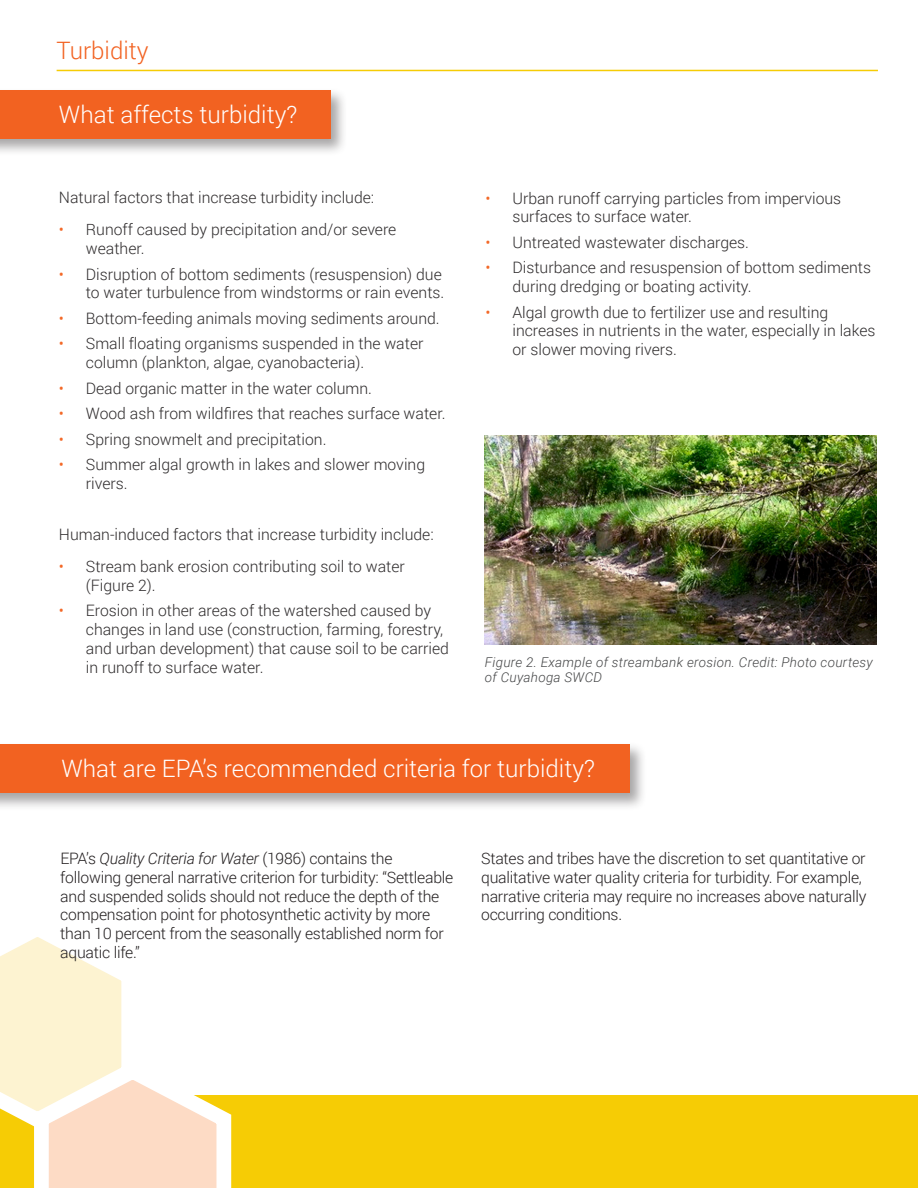
<style>
.page{position:relative;width:918px;height:1188px;background:#fff}
.page>*{position:absolute;margin:0;border:0;box-sizing:border-box;transform-origin:0 0}
.t1{font:300 24px "Roboto";color:#fff}
.t2{font:300 24px "Roboto";color:#f26221}
.t3{font:300 15.75px/18.8px "Roboto";color:#2e2b2c}
.t4{font:300 15.75px/18.8px "Roboto";letter-spacing:-.015em;color:#231f20}
.t5{font:italic 300 13.5px/15px "Roboto";letter-spacing:.02em;color:#454647}
.s1{color:#f36827}
.s2{font-style:italic}
</style>
<div class="page">
<hr style="left:57px;top:70px;width:821px;height:1px;background:#f6cc05">
<div style="left:0;top:87px;width:348px;height:69px;background:#231f20;opacity:.4"></div>
<div style="left:0;top:90px;width:330px;height:49px;background:#f26221"></div>
<img style="left:485px;top:435px;width:392px;height:209px">
<div style="left:0;top:742px;width:647px;height:69px;background:#231f20;opacity:.4"></div>
<div style="left:0;top:745px;width:629px;height:48px;background:#f26221"></div>
<div style="left:61px;top:759px;width:569px;height:24px;background:#f26221"></div>
<div style="left:0;top:1096px;width:918px;height:92px;background:#f6cc05"></div>
<svg style="left:0;top:937px;width:239px;height:251px"></svg>
<p class="t2" style="left:57px;top:33px;width:93px">Turbidity</p>
<p class="t1" style="left:59px;top:98px;width:240px">What affects turbidity?</p>
<p class="t3" style="left:59px;top:188px;width:317px">Natural factors that increase turbidity include:</p>
<p class="t3" style="left:86px;top:220px;width:312px;text-indent:-27px"><span class="s1">•</span> Runoff caused by precipitation and/or severe weather.</p>
<p class="t3" style="left:59px;top:264px;width:387px;text-align:right"><span class="s1">•</span> Disruption of bottom sediments (resuspension) due to water turbulence from windstorms or rain events.</p>
<p class="t3" style="left:59px;top:308px;width:382px"><span class="s1">•</span> Bottom-feeding animals moving sediments around.</p>
<p class="t3" style="left:86px;top:334px;width:339px;text-indent:-27px"><span class="s1">•</span> Small floating organisms suspended in the water column (plankton, algae, cyanobacteria).</p>
<p class="t3" style="left:59px;top:378px;width:315px"><span class="s1">•</span> Dead organic matter in the water column.</p>
<p class="t3" style="left:59px;top:404px;width:388px"><span class="s1">•</span> Wood ash from wildfires that reaches surface water.</p>
<p class="t3" style="left:59px;top:429px;width:269px"><span class="s1">•</span> Spring snowmelt and precipitation.</p>
<p class="t3" style="left:86px;top:455px;width:341px;text-indent:-27px"><span class="s1">•</span> Summer algal growth in lakes and slower moving rivers.</p>
<p class="t3" style="left:59px;top:524px;width:376px">Human-induced factors that increase turbidity include:</p>
<p class="t3" style="left:86px;top:557px;width:321px;text-indent:-27px"><span class="s1">•</span> Stream bank erosion contributing soil to water (Figure 2).</p>
<p class="t3" style="left:86px;top:601px;width:365px;text-indent:-27px"><span class="s1">•</span> Erosion in other areas of the watershed caused by changes in land use (construction, farming, forestry, and urban development) that cause soil to be carried in runoff to surface water.</p>
<p class="t3" style="left:512px;top:188px;width:330px;text-indent:-27px"><span class="s1">•</span> Urban runoff carrying particles from impervious surfaces to surface water.</p>
<p class="t3" style="left:485px;top:232px;width:265px"><span class="s1">•</span> Untreated wastewater discharges.</p>
<p class="t3" style="left:512px;top:258px;width:360px;text-indent:-27px"><span class="s1">•</span> Disturbance and resuspension of bottom sediments during dredging or boating activity.</p>
<p class="t3" style="left:512px;top:302px;width:365px;text-indent:-27px"><span class="s1">•</span> Algal growth due to fertilizer use and resulting increases in nutrients in the water, especially in lakes or slower moving rivers.</p>
<p class="t5" style="left:485px;top:654px;width:390px">Figure 2. Example of streambank erosion. Credit: Photo courtesy of Cuyahoga SWCD</p>
<p class="t1" style="left:61px;top:751px;width:535px">What are EPA’s recommended criteria for turbidity?</p>
<p class="t4" style="left:60px;top:849px;width:395px">EPA’s <span class="s2">Quality Criteria for Water</span> (1986) contains the following general narrative criterion for turbidity: “Settleable and suspended solids should not reduce the depth of the compensation point for photosynthetic activity by more than 10 percent from the seasonally established norm for aquatic life.”</p>
<p class="t4" style="left:481px;top:849px;width:387px">States and tribes have the discretion to set quantitative or qualitative water quality criteria for turbidity. For example, narrative criteria may require no increases above naturally occurring conditions.</p>
</div>
